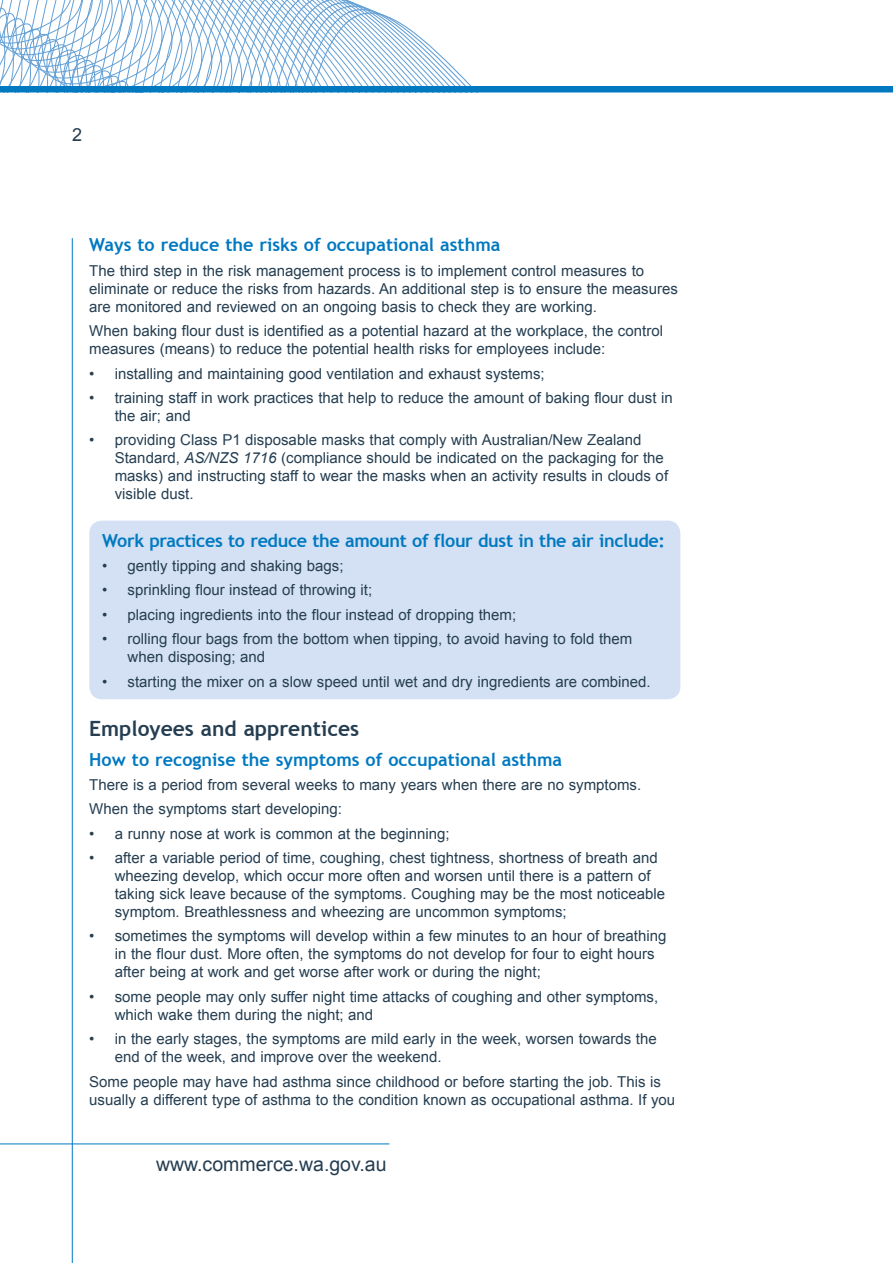
<style>
.page{position:relative;width:893px;height:1263px;background:#fff}
.page>*{position:absolute;margin:0;border:0;box-sizing:border-box;transform-origin:0 0}
.H2_Heading_14_15{font:700 21px "Trebuchet MS";color:#253e51}
.Body_Text_10_12{font:19.5px "Arial";color:#253e51}
.H3_Heading_12_14{font:700 18px "Trebuchet MS";color:#0079c1}
.H3_Heading_12_14-2{font:700 18px "Trebuchet MS";letter-spacing:-.02em;color:#0079c1}
.t1{font:18px "Arial";color:#253e51}
.Body_Text_10_12-2{font:15px/18px "Arial";color:#253e51}
.s1{font-style:italic}
</style>
<div class="page">
<svg style="left:0;top:0;width:113px;height:86px"></svg>
<svg style="left:133px;top:0;width:339px;height:86px"></svg>
<div style="left:0;top:86px;width:893px;height:6px;background:#0079c1"></div>
<hr style="left:0;top:1143px;width:389px;height:1px;background:#0079c1">
<div style="left:89px;top:521px;width:591px;height:178px;background:#d4e0f3;border-radius:13px"></div>
<hr style="left:72px;top:238px;width:1px;height:1025px;background:#0079c1">
<p class="t1" style="left:72px;top:124px;width:12px">2</p>
<h3 class="H3_Heading_12_14" style="left:89px;top:234px;width:413px">Ways to reduce the risks of occupational asthma</h3>
<p class="Body_Text_10_12-2" style="left:89px;top:261px;width:590px">The third step in the risk management process is to implement control measures to eliminate or reduce the risks from hazards. An additional step is to ensure the measures are monitored and reviewed on an ongoing basis to check they are working.</p>
<p class="Body_Text_10_12-2" style="left:89px;top:322px;width:575px">When baking flour dust is identified as a potential hazard at the workplace, the control measures (means) to reduce the potential health risks for employees include:</p>
<p class="Body_Text_10_12-2" style="left:89px;top:364px;width:457px">• installing and maintaining good ventilation and exhaust systems;</p>
<p class="Body_Text_10_12-2" style="left:115px;top:389px;width:559px;text-indent:-26px">• training staff in work practices that help to reduce the amount of baking flour dust in the air; and</p>
<p class="Body_Text_10_12-2" style="left:115px;top:431px;width:555px;text-indent:-26px">• providing Class P1 disposable masks that comply with Australian/New Zealand Standard, <span class="s1">AS/NZS 1716</span> (compliance should be indicated on the packaging for the masks) and instructing staff to wear the masks when an activity results in clouds of visible dust.</p>
<h3 class="H3_Heading_12_14-2" style="left:102px;top:529px;width:565px">Work practices to reduce the amount of flour dust in the air include:</h3>
<p class="Body_Text_10_12-2" style="left:102px;top:557px;width:243px">• gently tipping and shaking bags;</p>
<p class="Body_Text_10_12-2" style="left:102px;top:581px;width:272px">• sprinkling flour instead of throwing it;</p>
<p class="Body_Text_10_12-2" style="left:102px;top:605px;width:416px">• placing ingredients into the flour instead of dropping them;</p>
<p class="Body_Text_10_12-2" style="left:128px;top:630px;width:506px;text-indent:-26px">• rolling flour bags from the bottom when tipping, to avoid having to fold them when disposing; and</p>
<p class="Body_Text_10_12-2" style="left:102px;top:672px;width:550px">• starting the mixer on a slow speed until wet and dry ingredients are combined.</p>
<h2 class="H2_Heading_14_15" style="left:89px;top:715px;width:271px">Employees and apprentices</h2>
<h3 class="H3_Heading_12_14" style="left:89px;top:748px;width:474px">How to recognise the symptoms of occupational asthma</h3>
<p class="Body_Text_10_12-2" style="left:89px;top:776px;width:553px">There is a period from several weeks to many years when there are no symptoms.</p>
<p class="Body_Text_10_12-2" style="left:89px;top:800px;width:254px">When the symptoms start developing:</p>
<p class="Body_Text_10_12-2" style="left:89px;top:824px;width:362px">• a runny nose at work is common at the beginning;</p>
<p class="Body_Text_10_12-2" style="left:115px;top:849px;width:552px;text-indent:-26px">• after a variable period of time, coughing, chest tightness, shortness of breath and wheezing develop, which occur more often and worsen until there is a pattern of taking sick leave because of the symptoms. Coughing may be the most noticeable symptom. Breathlessness and wheezing are uncommon symptoms;</p>
<p class="Body_Text_10_12-2" style="left:115px;top:927px;width:553px;text-indent:-26px">• sometimes the symptoms will develop within a few minutes to an hour of breathing in the flour dust. More often, the symptoms do not develop for four to eight hours after being at work and get worse after work or during the night;</p>
<p class="Body_Text_10_12-2" style="left:115px;top:987px;width:545px;text-indent:-26px">• some people may only suffer night time attacks of coughing and other symptoms, which wake them during the night; and</p>
<p class="Body_Text_10_12-2" style="left:115px;top:1030px;width:543px;text-indent:-26px">• in the early stages, the symptoms are mild early in the week, worsen towards the end of the week, and improve over the weekend.</p>
<p class="Body_Text_10_12-2" style="left:89px;top:1072px;width:587px">Some people may have had asthma since childhood or before starting the job. This is usually a different type of asthma to the condition known as occupational asthma. If you</p>
<p class="Body_Text_10_12" style="left:156px;top:1153px;width:232px">www.commerce.wa.gov.au</p>
</div>
